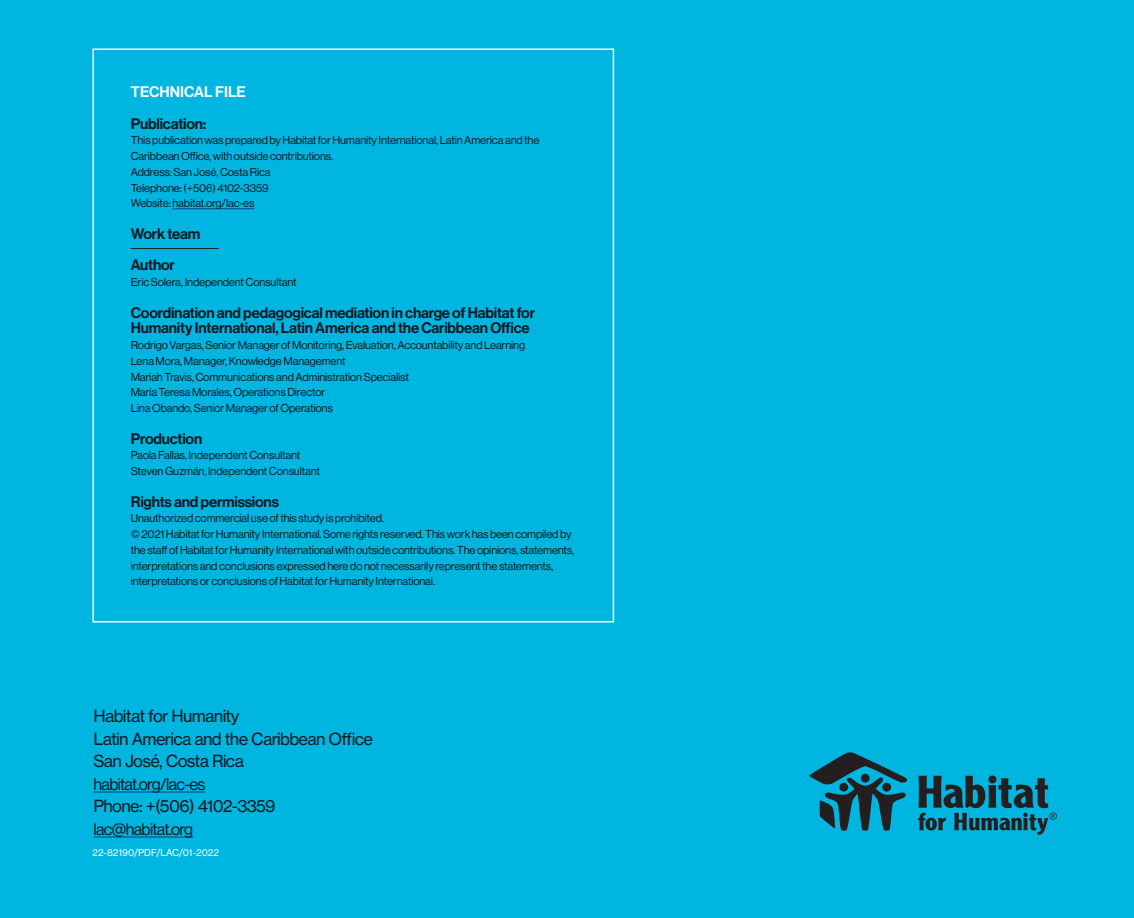
<style>
.page{position:relative;width:1134px;height:918px;background:#00b5df}
.page>*{position:absolute;margin:0;border:0;box-sizing:border-box;transform-origin:0 0}
.t1{font:16.5px/22.5px "N Haas Grotesk TX Pro 55 Rg";letter-spacing:-.04em;color:#061922}
.t2{font:16.5px "N Haas Grotesk DS Pro 55 Rg";letter-spacing:-.04em;color:#061922}
.t3{font:15px/31.5px "N Haas Grotesk DS Pro 65 Md";letter-spacing:-.01em;color:#061922}
.t4{font:15px "N Haas Grotesk DS Pro 65 Md";letter-spacing:.005em;color:#fff}
.t5{font:11.25px/15.8px "N Haas Grotesk DS Pro 55 Rg";letter-spacing:-.01em;color:#061922}
.t6{font:9.3px "N Haas Grotesk TX Pro 55 Rg";color:#fff}
</style>
<div class="page">
<hr style="left:94px;top:792px;width:111px;height:1px;background:#00437b">
<hr style="left:94px;top:837px;width:99px;height:1px;background:#00437b">
<svg style="left:809px;top:752px;width:98px;height:79px"></svg>
<svg style="left:918px;top:775px;width:139px;height:60px"></svg>
<div style="left:92px;top:49px;width:522px;height:574px;border:2px solid #fff"></div>
<hr style="left:172px;top:209px;width:82px;height:1px;background:#00437b">
<hr style="left:131px;top:248px;width:88px;height:1px;background:#231f20">
<h2 class="t4" style="left:131px;top:83px;width:116px">TECHNICAL FILE</h2>
<h2 class="t3" style="left:131px;top:108px;width:77px">Publication:</h2>
<p class="t5" style="left:131px;top:133px;width:410px">This publication was prepared by Habitat for Humanity International, Latin America and the Caribbean Office, with outside contributions.<br>Address: San José, Costa Rica<br>Telephone: (+506) 4102-3359<br>Website: habitat.org/lac-es</p>
<h2 class="t3" style="left:131px;top:218px;width:71px">Work team<br>Author</h2>
<p class="t5" style="left:131px;top:274px;width:167px">Eric Solera, Independent Consultant</p>
<h2 class="t3" style="left:131px;top:305px;width:406px;line-height:15.8px">Coordination and pedagogical mediation in charge of Habitat for<br>Humanity International, Latin America and the Caribbean Office</h2>
<p class="t5" style="left:131px;top:337px;width:396px">Rodrigo Vargas, Senior Manager of Monitoring, Evaluation, Accountability and Learning Lena Mora, Manager, Knowledge Management<br>Mariah Travis, Communications and Administration Specialist<br>María Teresa Morales, Operations Director<br>Lina Obando, Senior Manager of Operations</p>
<h2 class="t3" style="left:131px;top:423px;width:73px">Production</h2>
<p class="t5" style="left:131px;top:448px;width:191px">Paola Fallas, Independent Consultant<br>Steven Guzmán, Independent Consultant</p>
<h2 class="t3" style="left:131px;top:486px;width:150px">Rights and permissions</h2>
<p class="t5" style="left:131px;top:511px;width:445px">Unauthorized commercial use of this study is prohibited.<br>© 2021 Habitat for Humanity International. Some rights reserved. This work has been compiled by the staff of Habitat for Humanity International with outside contributions. The opinions, statements, interpretations and conclusions expressed here do not necessarily represent the statements, interpretations or conclusions of Habitat for Humanity International.</p>
<h1 class="t1" style="left:94px;top:705px;width:281px">Habitat for Humanity<br>Latin America and the Caribbean Office<br>San José, Costa Rica</h1>
<h1 class="t2" style="left:94px;top:775px;width:113px">habitat.org/lac-es</h1>
<h1 class="t1" style="left:94px;top:795px;width:183px">Phone: +(506) 4102-3359</h1>
<h1 class="t2" style="left:94px;top:820px;width:101px">lac@habitat.org</h1>
<p class="t6" style="left:92px;top:847px;width:128px">22-82190/PDF/LAC/01-2022</p>
</div>
